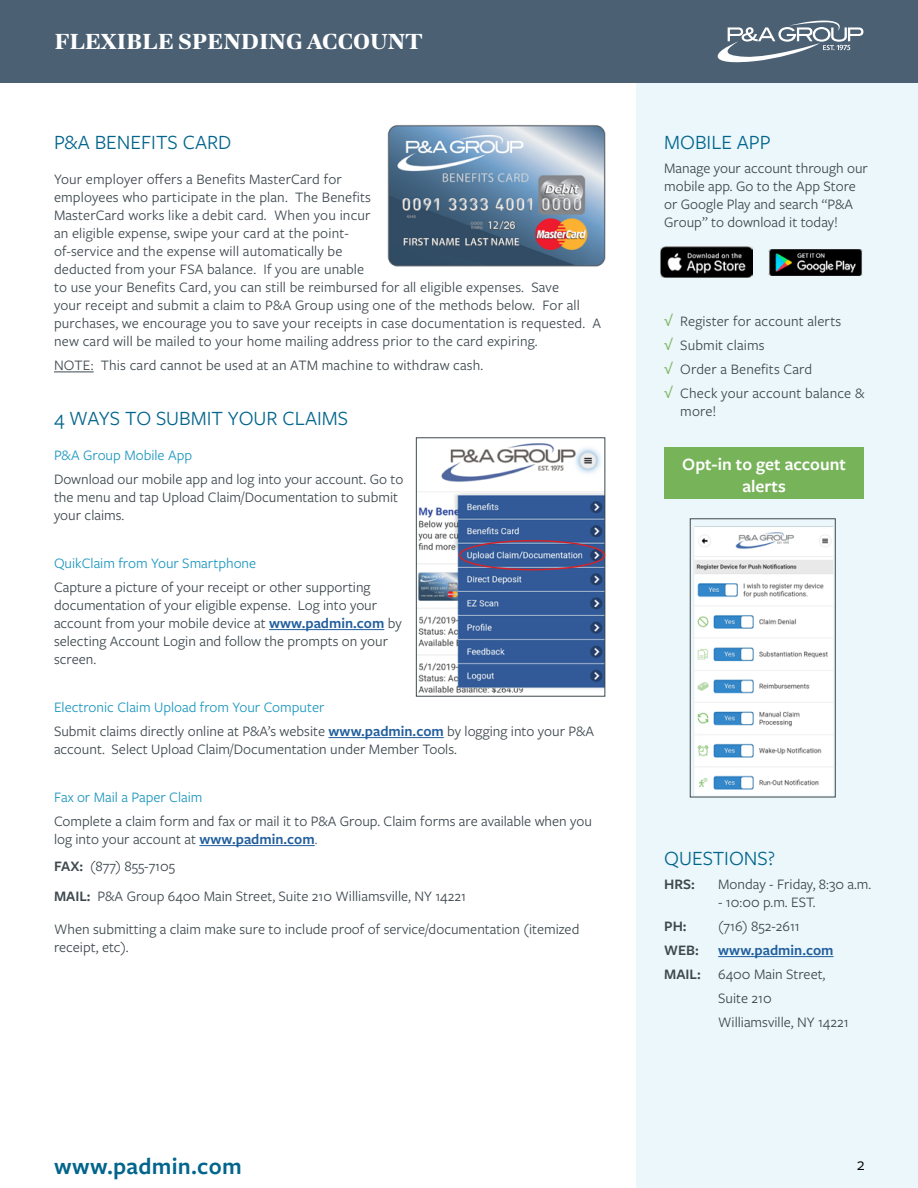
<style>
.page{position:relative;width:918px;height:1188px;background:#fff}
.page>*{position:absolute;margin:0;border:0;box-sizing:border-box;transform-origin:0 0}
.t1{font:700 24px "Lavigne Text";color:#fff}
.t2{font:600 24px "Freight Sans Pro";letter-spacing:.01em;color:#03658c}
.t3{font:21px "Freight Sans Pro";color:#03658c}
.t4{font:600 18px/21.6px "Freight Sans Pro";color:#fff;text-align:center}
.t5{font:18px "Freight Sans Pro";color:#000}
.t6{font:15px/18px "Freight Sans Pro";color:#3d484d}
.t7{font:15px "Freight Sans Pro";color:#1d97bf}
.t8{font:600 15px "Freight Sans Pro";color:#215e9e}
.t9{font:600 15px "Freight Sans Pro";color:#3d484d}
.s1{font-weight:600;color:#215e9e}
.s2{color:#1d97bf}
.s3{color:#5f636a}
.s4{font-weight:600}
.s5{font-family:"Open Sans";color:#77b359}
</style>
<div class="page">
<div style="left:636px;top:83px;width:282px;height:1105px;background:#ebf7fb"></div>
<img style="left:387px;top:125px;width:219px;height:142px">
<hr style="left:54px;top:372px;width:40px;height:1px;background:#3d484d">
<hr style="left:269px;top:629px;width:115px;height:1px;background:#215e9e">
<hr style="left:328px;top:737px;width:116px;height:1px;background:#215e9e">
<hr style="left:199px;top:845px;width:116px;height:1px;background:#215e9e">
<hr style="left:718px;top:956px;width:116px;height:1px;background:#215e9e">
<img style="left:418px;top:443px;width:185px;height:251px">
<div style="left:416px;top:437px;width:189px;height:260px;border:1px solid #3d484d"></div>
<div style="left:459px;top:540px;width:146px;height:30px;border:2px solid #d2232a;border-radius:50%"></div>
<img style="left:694px;top:526px;width:140px;height:269px">
<div style="left:690px;top:518px;width:146px;height:279px;border:1px solid #3d484d"></div>
<img style="left:660px;top:247px;width:92px;height:30px">
<img style="left:768px;top:250px;width:95px;height:26px">
<div style="left:0;top:0;width:918px;height:83px;background:#4b6073"></div>
<svg style="left:718px;top:21px;width:145px;height:41px"></svg>
<div style="left:664px;top:447px;width:200px;height:52px;background:#77b359"></div>
<h1 class="t1" style="left:54px;top:27px;width:370px">FLEXIBLE SPENDING ACCOUNT</h1>
<h2 class="t3" style="left:54px;top:129px;width:179px">P&amp;A BENEFITS CARD</h2>
<p class="t6" style="left:54px;top:169px;width:549px">Your employer offers a Benefits MasterCard for<br>employees who participate in the plan. The Benefits<br>MasterCard works like a debit card. When you incur<br>an eligible expense, swipe your card at the point-<br>of-service and the expense will automatically be<br>deducted from your FSA balance. If you are unable<br>to use your Benefits Card, you can still be reimbursed for all eligible expenses. Save<br>your receipt and submit a claim to P&amp;A Group using one of the methods below. For all purchases, we encourage you to save your receipts in case documentation is requested. A new card will be mailed to your home mailing address prior to the card expiring.</p>
<p class="t6" style="left:54px;top:355px;width:431px">NOTE: This card cannot be used at an ATM machine to withdraw cash.</p>
<h2 class="t3" style="left:54px;top:404px;width:296px">4 WAYS TO SUBMIT YOUR CLAIMS</h2>
<p class="t7" style="left:54px;top:445px;width:140px">P&amp;A Group Mobile App</p>
<p class="t6" style="left:54px;top:469px;width:351px">Download our mobile app and log into your account. Go to the menu and tap Upload Claim/Documentation to submit your claims.</p>
<p class="t7" style="left:54px;top:553px;width:204px">QuikClaim from Your Smartphone</p>
<p class="t6" style="left:54px;top:577px;width:349px">Capture a picture of your receipt or other supporting documentation of your eligible expense. Log into your account from your mobile device at <span class="s1">www.padmin.com</span> by selecting Account Login and follow the prompts on your screen.</p>
<p class="t6" style="left:54px;top:694px;width:542px;line-height:24px"><span class="s2">Electronic Claim Upload from Your Computer<br></span>Submit claims directly online at P&amp;A’s website <span class="s1">www.padmin.com</span> by logging into your P&amp;A</p>
<p class="t6" style="left:54px;top:739px;width:404px">account. Select Upload Claim/Documentation under Member Tools.</p>
<p class="t7" style="left:54px;top:787px;width:150px">Fax or Mail a Paper Claim</p>
<p class="t6" style="left:54px;top:811px;width:540px">Complete a claim form and fax or mail it to P&amp;A Group. Claim forms are available when you log into your account at <span class="s1">www.padmin.com</span><span class="s3">.</span></p>
<p class="t6" style="left:54px;top:850px;width:413px;line-height:30px"><span class="s4">FAX:</span> (877) 855-7105<br><span class="s4">MAIL:</span> P&amp;A Group 6400 Main Street, Suite 210 Williamsville, NY 14221</p>
<p class="t6" style="left:54px;top:919px;width:527px">When submitting a claim make sure to include proof of service/documentation (itemized receipt, etc).</p>
<h1 class="t2" style="left:54px;top:1150px;width:189px">www.padmin.com</h1>
<h2 class="t3" style="left:664px;top:129px;width:108px">MOBILE APP</h2>
<p class="t6" style="left:664px;top:159px;width:205px">Manage your account through our mobile app. Go to the App Store or Google Play and search “P&amp;A<br>Group” to download it today!</p>
<p class="t6" style="left:664px;top:309px;width:202px;line-height:24px"><span class="s5">√</span> Register for account alerts<br><span class="s5">√</span> Submit claims<br><span class="s5">√</span> Order a Benefits Card<br><span class="s5">√</span> Check your account balance &amp;</p>
<p class="t6" style="left:680px;top:402px;width:38px">more!</p>
<p class="t4" style="left:682px;top:453px;width:165px">Opt-in to get account alerts</p>
<h2 class="t3" style="left:664px;top:844px;width:113px">QUESTIONS?</h2>
<p class="t9" style="left:664px;top:874px;width:32px">HRS:</p>
<p class="t6" style="left:718px;top:874px;width:155px">Monday - Friday, 8:30 a.m.</p>
<p class="t6" style="left:718px;top:892px;width:99px">- 10:00 p.m. EST.</p>
<p class="t9" style="left:664px;top:916px;width:24px">PH:</p>
<p class="t6" style="left:718px;top:916px;width:83px">(716) 852-2611</p>
<p class="t9" style="left:664px;top:940px;width:36px">WEB:</p>
<p class="t8" style="left:718px;top:940px;width:117px">www.padmin.com</p>
<p class="t6" style="left:664px;top:964px;width:163px"><span class="s4">MAIL:</span> 6400 Main Street,</p>
<p class="t6" style="left:718px;top:988px;width:55px">Suite 210</p>
<p class="t6" style="left:718px;top:1012px;width:132px">Williamsville, NY 14221</p>
<p class="t5" style="left:857px;top:1152px;width:9px">2</p>
</div>
